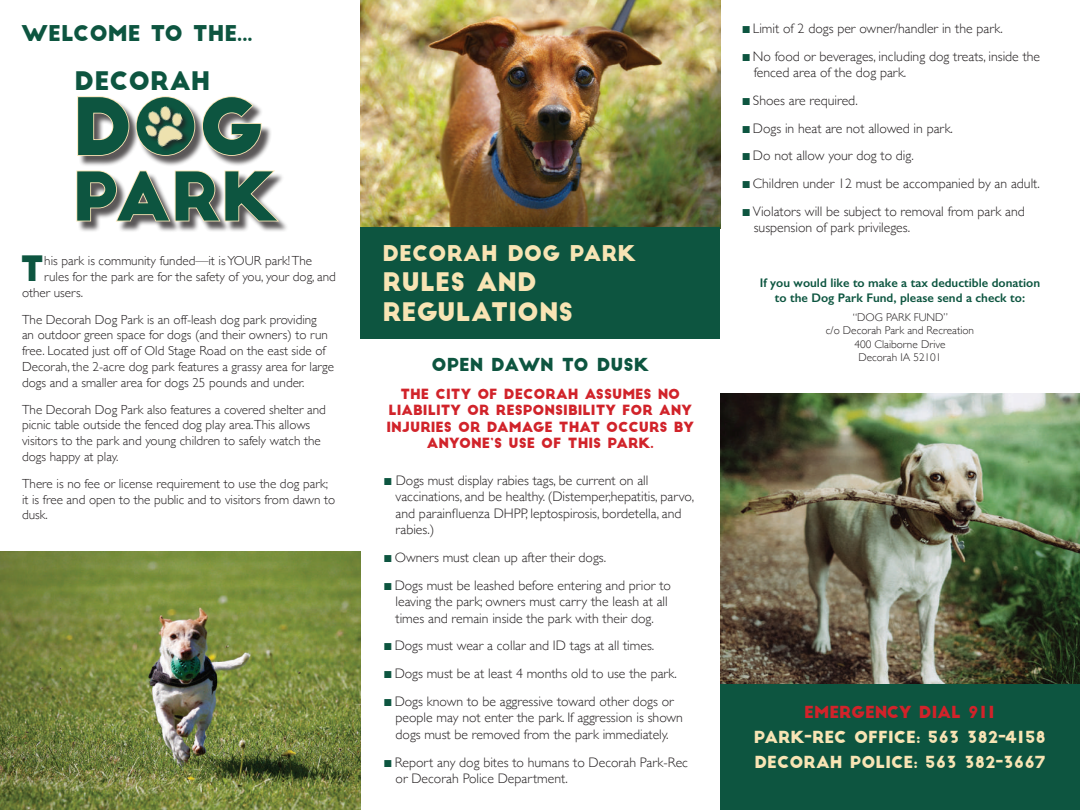
<style>
.page{position:relative;width:1080px;height:810px;background:#fff}
.page>*{position:absolute;margin:0;border:0;box-sizing:border-box;transform-origin:0 0}
.t1{font:77.12px "Big John";color:#0d5540}
.t2{font:65.62px "Big John";color:#0d5540}
.t3{font:34.12px "Big John";color:#0d5540}
.t4{font:25px/30px "Big John";color:#f8e4b4}
.t5{font:25px "Big John";color:#0d5540}
.t6{font:21.25px "Big John";color:#0d5540}
.t7{font:21.25px "Big John";color:#f8e4b4}
.t8{font:17.5px "Big John";color:#0d5540}
.t9{font:16.25px/25.1px "Big John";color:#f8e4b4}
.t10{font:16.25px "Big John";color:#d1232a}
.t11{font:300 13.75px/16.5px "Gill Sans";color:#231f20}
.t12{font:13.75px/16.5px "Big John";color:#d1232a;text-align:center}
.t13{font:300 13.12px/15.8px "Gill Sans";color:#231f20}
.t14{font:600 12.5px/15px "Gill Sans";color:#0d5540;text-align:center}
.t15{font:300 11.25px/13.5px "Gill Sans";color:#231f20;text-align:center}
.s1{color:#0d5540}
</style>
<div class="page">
<div style="left:720px;top:678px;width:360px;height:132px;background:#0d5540"></div>
<img style="left:0;top:552px;width:361px;height:258px">
<img style="left:720px;top:394px;width:360px;height:290px">
<img style="left:360px;top:0;width:360px;height:228px">
<div style="left:361px;top:227px;width:359px;height:112px;background:#0d5540"></div>
<div style="left:78px;top:98px;width:211px;height:134px;background:#231f20;opacity:.75"></div>
<svg style="left:77px;top:96px;width:185px;height:61px"></svg>
<svg style="left:76px;top:169px;width:205px;height:54px"></svg>
<div style="left:145px;top:105px;width:45px;height:48px;background:#231f20;opacity:.75"></div>
<img style="left:141px;top:102px;width:48px;height:48px">
<h3 class="t6" style="left:22px;top:24px;width:232px">WELCOME TO THE...</h3>
<h3 class="t5" style="left:75px;top:69px;width:137px">DECORAH</h3>
<h1 class="t1" style="left:72px;top:92px;width:192px">DOG</h1>
<h2 class="t2" style="left:72px;top:167px;width:206px">PARK</h2>
<h3 class="t7" style="left:382px;top:244px;width:255px">DECORAH DOG PARK</h3>
<h3 class="t4" style="left:382px;top:268px;width:192px">RULES AND<br>REGULATIONS</h3>
<h3 class="t3" style="left:20px;top:253px;width:26px">T</h3>
<p class="t13" style="left:44px;top:252px;width:269px">his park is community funded—it is YOUR park! The</p>
<p class="t13" style="left:44px;top:268px;width:293px">rules for the park are for the safety of you, your dog, and</p>
<p class="t13" style="left:22px;top:284px;width:63px">other users.</p>
<p class="t13" style="left:22px;top:311px;width:314px">The Decorah Dog Park is an off-leash dog park providing<br>an outdoor green space for dogs (and their owners) to run free. Located just off of Old Stage Road on the east side of Decorah, the 2-acre dog park features a grassy area for large dogs and a smaller area for dogs 25 pounds and under.</p>
<p class="t13" style="left:22px;top:401px;width:305px">The Decorah Dog Park also features a covered shelter and picnic table outside the fenced dog play area.This allows visitors to the park and young children to safely watch the dogs happy at play.</p>
<p class="t13" style="left:22px;top:475px;width:315px">There is no fee or license requirement to use the dog park; it is free and open to the public and to visitors from dawn to dusk.</p>
<p class="t11" style="left:396px;top:471px;width:300px;text-indent:-11px"><span class="s1">■</span> Dogs must display rabies tags, be current on all vaccinations, and be healthy. (Distemper,hepatitis, parvo, and parainfluenza DHPP, leptospirosis, bordetella, and rabies.)</p>
<p class="t11" style="left:384px;top:549px;width:223px"><span class="s1">■</span> Owners must clean up after their dogs.</p>
<p class="t11" style="left:384px;top:576px;width:288px;text-align:center"><span class="s1">■</span> Dogs must be leashed before entering and prior to leaving the park; owners must carry the leash at all times and remain inside the park with their dog.</p>
<p class="t11" style="left:384px;top:637px;width:272px"><span class="s1">■</span> Dogs must wear a collar and ID tags at all times.</p>
<p class="t11" style="left:384px;top:665px;width:294px"><span class="s1">■</span> Dogs must be at least 4 months old to use the park.</p>
<p class="t11" style="left:396px;top:693px;width:289px;text-indent:-11px"><span class="s1">■</span> Dogs known to be aggressive toward other dogs or people may not enter the park. If aggression is shown dogs must be removed from the park immediately.</p>
<p class="t11" style="left:396px;top:753px;width:294px;text-indent:-11px"><span class="s1">■</span> Report any dog bites to humans to Decorah Park-Rec or Decorah Police Department.</p>
<p class="t8" style="left:432px;top:357px;width:219px">OPEN DAWN TO DUSK</p>
<p class="t12" style="left:386px;top:386px;width:309px">THE CITY OF DECORAH ASSUMES NO<br>LIABILITY OR RESPONSIBILITY FOR ANY<br>INJURIES OR DAMAGE THAT OCCURS BY<br>ANYONE’S USE OF THIS PARK.</p>
<p class="t11" style="left:742px;top:20px;width:262px"><span class="s1">■</span> Limit of 2 dogs per owner/handler in the park.</p>
<p class="t11" style="left:754px;top:47px;width:288px;text-indent:-11px"><span class="s1">■</span> No food or beverages, including dog treats, inside the fenced area of the dog park.</p>
<p class="t11" style="left:742px;top:92px;width:117px"><span class="s1">■</span> Shoes are required.</p>
<p class="t11" style="left:742px;top:119px;width:212px"><span class="s1">■</span> Dogs in heat are not allowed in park.</p>
<p class="t11" style="left:742px;top:147px;width:173px"><span class="s1">■</span> Do not allow your dog to dig.</p>
<p class="t11" style="left:742px;top:175px;width:299px"><span class="s1">■</span> Children under 12 must be accompanied by an adult.</p>
<p class="t11" style="left:754px;top:203px;width:273px;text-indent:-11px"><span class="s1">■</span> Violators will be subject to removal from park and suspension of park privileges.</p>
<p class="t14" style="left:760px;top:275px;width:282px">If you would like to make a tax deductible donation to the Dog Park Fund, please send a check to:</p>
<p class="t15" style="left:826px;top:310px;width:150px">“DOG PARK FUND”<br>c/o Decorah Park and Recreation<br>400 Claiborne Drive<br>Decorah IA 52101</p>
<p class="t10" style="left:804px;top:705px;width:193px">EMERGENCY DIAL 911</p>
<p class="t9" style="left:754px;top:725px;width:294px">PARK-REC OFFICE: 563 382-4158<br>DECORAH POLICE: 563 382-3667</p>
</div>
